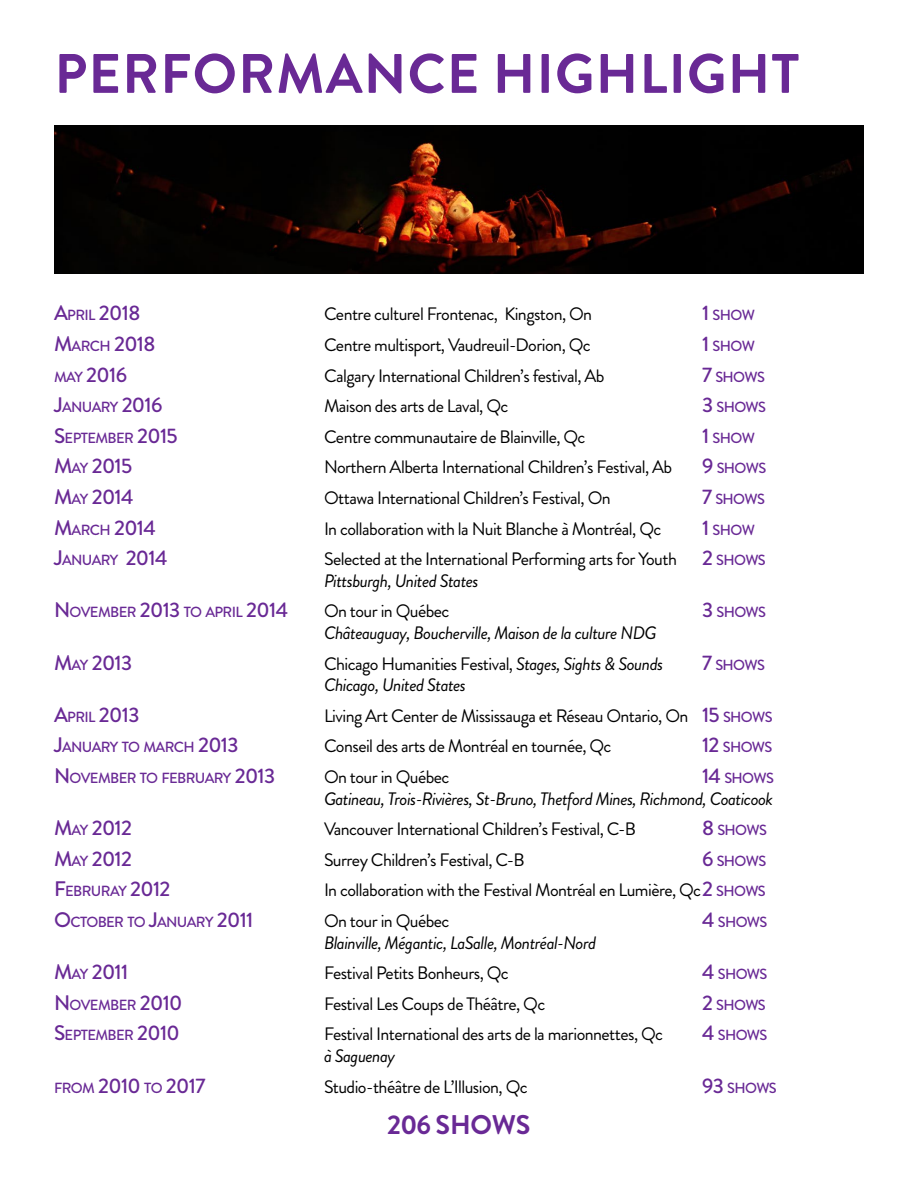
<style>
.page{position:relative;width:918px;height:1188px;background:#fff}
.page>*{position:absolute;margin:0;border:0;box-sizing:border-box;transform-origin:0 0}
.t1{font:700 55.5px "Brandon Grotesque";letter-spacing:.02em;color:#692995}
.t2{font:700 27px "Brandon Grotesque";letter-spacing:-.015em;color:#692995}
.t3{font:500 21px "Brandon Grotesque";letter-spacing:-.03em;color:#692995}
.t4{font:18px/21.6px "Brandon Grotesque";letter-spacing:-.03em;color:#000}
.t5{font:italic 18px "Brandon Grotesque";letter-spacing:-.03em;color:#000}
.t6{font:500 14.7px "Brandon Grotesque";letter-spacing:-.045em;color:#692995}
.s1{font-size:14.7px}
.s2{font-size:21px}
.s3{font-weight:500;font-size:21px;color:#692995}
.s4{font-weight:500;font-size:14.7px;color:#692995}
.s5{font-style:italic}
</style>
<div class="page">
<img style="left:54px;top:125px;width:810px;height:148px">
<h1 class="t1" style="left:54px;top:35px;width:746px">PERFORMANCE HIGHLIGHT</h1>
<p class="t3" style="left:54px;top:299px;width:88px">A<span class="s1">PRIL</span> 2018</p>
<p class="t4" style="left:324px;top:304px;width:270px">Centre culturel Frontenac, Kingston, On</p>
<p class="t6" style="left:702px;top:305px;width:54px"><span class="s2">1</span> SHOW</p>
<p class="t3" style="left:54px;top:329px;width:103px">M<span class="s1">ARCH</span> 2018</p>
<p class="t4" style="left:324px;top:334px;width:268px">Centre multisport, Vaudreuil-Dorion, Qc</p>
<p class="t6" style="left:702px;top:336px;width:54px"><span class="s2">1</span> SHOW</p>
<p class="t3" style="left:54px;top:360px;width:75px"><span class="s1">MAY</span> 2016</p>
<p class="t4" style="left:324px;top:365px;width:282px">Calgary International Children’s festival, Ab</p>
<p class="t6" style="left:702px;top:366px;width:65px"><span class="s2">7</span> SHOWS</p>
<p class="t6" style="left:54px;top:397px;width:110px"><span class="s2">J</span>ANUARY <span class="s2">2016</span></p>
<p class="t4" style="left:324px;top:395px;width:186px">Maison des arts de Laval, Qc</p>
<p class="t6" style="left:702px;top:397px;width:66px"><span class="s2">3</span> SHOWS</p>
<p class="t6" style="left:54px;top:428px;width:125px"><span class="s2">S</span>EPTEMBER <span class="s2">2015</span></p>
<p class="t4" style="left:324px;top:426px;width:263px">Centre communautaire de Blainville, Qc</p>
<p class="t6" style="left:702px;top:428px;width:54px"><span class="s2">1</span> SHOW</p>
<p class="t3" style="left:54px;top:452px;width:80px">M<span class="s1">AY</span> 2015</p>
<p class="t4" style="left:324px;top:457px;width:350px">Northern Alberta International Children’s Festival, Ab</p>
<p class="t6" style="left:702px;top:458px;width:66px"><span class="s2">9</span> SHOWS</p>
<p class="t3" style="left:54px;top:482px;width:81px">M<span class="s1">AY</span> 2014</p>
<p class="t4" style="left:324px;top:487px;width:288px">Ottawa International Children’s Festival, On</p>
<p class="t6" style="left:702px;top:489px;width:65px"><span class="s2">7</span> SHOWS</p>
<p class="t3" style="left:54px;top:513px;width:104px">M<span class="s1">ARCH</span> 2014</p>
<p class="t4" style="left:324px;top:518px;width:339px">In collaboration with la Nuit Blanche à Montréal, Qc</p>
<p class="t6" style="left:702px;top:519px;width:54px"><span class="s2">1</span> SHOW</p>
<p class="t6" style="left:54px;top:550px;width:115px"><span class="s2">J</span>ANUARY <span class="s2">2014</span></p>
<p class="t4" style="left:324px;top:548px;width:443px">Selected at the International Performing arts for Youth <span class="s3">2</span> <span class="s4">SHOWS<br></span><span class="s5">Pittsburgh, United States</span></p>
<p class="t6" style="left:54px;top:602px;width:236px"><span class="s2">N</span> OVEMBER <span class="s2">2013</span> TO APRIL <span class="s2">2014</span></p>
<p class="t4" style="left:324px;top:601px;width:127px">On tour in Québec</p>
<p class="t6" style="left:702px;top:602px;width:66px"><span class="s2">3</span> SHOWS</p>
<p class="t5" style="left:324px;top:620px;width:334px">Châteauguay, Boucherville, Maison de la culture NDG</p>
<p class="t3" style="left:54px;top:648px;width:80px">M<span class="s1">AY</span> 2013</p>
<p class="t4" style="left:324px;top:653px;width:341px">Chicago Humanities Festival, <span class="s5">Stages, Sights &amp; Sounds</span></p>
<p class="t6" style="left:702px;top:654px;width:65px"><span class="s2">7</span> SHOWS</p>
<p class="t5" style="left:324px;top:673px;width:143px">Chicago, United States</p>
<p class="t3" style="left:54px;top:700px;width:87px">A<span class="s1">PRIL</span> 2013</p>
<p class="t4" style="left:324px;top:705px;width:450px">Living Art Center de Mississauga et Réseau Ontario, On <span class="s3">15</span> <span class="s4">SHOWS</span></p>
<p class="t6" style="left:54px;top:737px;width:186px"><span class="s2">J</span>ANUARY TO MARCH <span class="s2">2013</span></p>
<p class="t4" style="left:324px;top:736px;width:289px">Conseil des arts de Montréal en tournée, Qc</p>
<p class="t6" style="left:702px;top:737px;width:72px"><span class="s2">12</span> SHOWS</p>
<p class="t6" style="left:54px;top:768px;width:223px"><span class="s2">N</span> OVEMBER TO FEBRUARY <span class="s2">2013</span></p>
<p class="t4" style="left:324px;top:766px;width:127px">On tour in Québec</p>
<p class="t6" style="left:702px;top:768px;width:74px"><span class="s2">14</span> SHOWS</p>
<p class="t5" style="left:324px;top:786px;width:451px">Gatineau, Trois-Rivières, St-Bruno, Thetford Mines, Richmond, Coaticook</p>
<p class="t3" style="left:54px;top:813px;width:80px">M<span class="s1">AY</span> 2012</p>
<p class="t4" style="left:324px;top:818px;width:313px">Vancouver International Children’s Festival, C-B</p>
<p class="t6" style="left:702px;top:820px;width:67px"><span class="s2">8</span> SHOWS</p>
<p class="t3" style="left:54px;top:844px;width:80px">M<span class="s1">AY</span> 2012</p>
<p class="t4" style="left:324px;top:849px;width:202px">Surrey Children’s Festival, C-B</p>
<p class="t6" style="left:702px;top:851px;width:66px"><span class="s2">6</span> SHOWS</p>
<p class="t6" style="left:54px;top:881px;width:118px"><span class="s2">F</span>EBRURAY <span class="s2">2012</span></p>
<p class="t4" style="left:324px;top:880px;width:443px">In collaboration with the Festival Montréal en Lumière, Qc<span class="s3">2</span> <span class="s4">SHOWS</span></p>
<p class="t6" style="left:54px;top:912px;width:201px"><span class="s2">O</span>CTOBER TO <span class="s2">J</span>ANUARY <span class="s2">2011</span></p>
<p class="t4" style="left:324px;top:910px;width:127px">On tour in Québec</p>
<p class="t6" style="left:702px;top:912px;width:67px"><span class="s2">4</span> SHOWS</p>
<p class="t5" style="left:324px;top:930px;width:274px">Blainville, Mégantic, LaSalle, Montréal-Nord</p>
<p class="t3" style="left:54px;top:957px;width:76px">M<span class="s1">AY</span> 2011</p>
<p class="t4" style="left:324px;top:962px;width:186px">Festival Petits Bonheurs, Qc</p>
<p class="t6" style="left:702px;top:964px;width:67px"><span class="s2">4</span> SHOWS</p>
<p class="t6" style="left:54px;top:995px;width:130px"><span class="s2">N</span> OVEMBER <span class="s2">2010</span></p>
<p class="t4" style="left:324px;top:993px;width:223px">Festival Les Coups de Théâtre, Qc</p>
<p class="t6" style="left:702px;top:995px;width:65px"><span class="s2">2</span> SHOWS</p>
<p class="t6" style="left:54px;top:1025px;width:127px"><span class="s2">S</span>EPTEMBER <span class="s2">2010</span></p>
<p class="t4" style="left:324px;top:1024px;width:341px">Festival International des arts de la marionnettes, Qc</p>
<p class="t6" style="left:702px;top:1025px;width:67px"><span class="s2">4</span> SHOWS</p>
<p class="t5" style="left:324px;top:1043px;width:73px">à Saguenay</p>
<p class="t3" style="left:54px;top:1071px;width:153px"><span class="s1">FROM</span> 2010 <span class="s1">TO</span> 2017</p>
<p class="t4" style="left:324px;top:1076px;width:205px">Studio-théâtre de L’Illusion, Qc</p>
<p class="t6" style="left:702px;top:1077px;width:76px"><span class="s2">93</span> SHOWS</p>
<h2 class="t2" style="left:387px;top:1106px;width:145px">206 SHOWS</h2>
</div>
